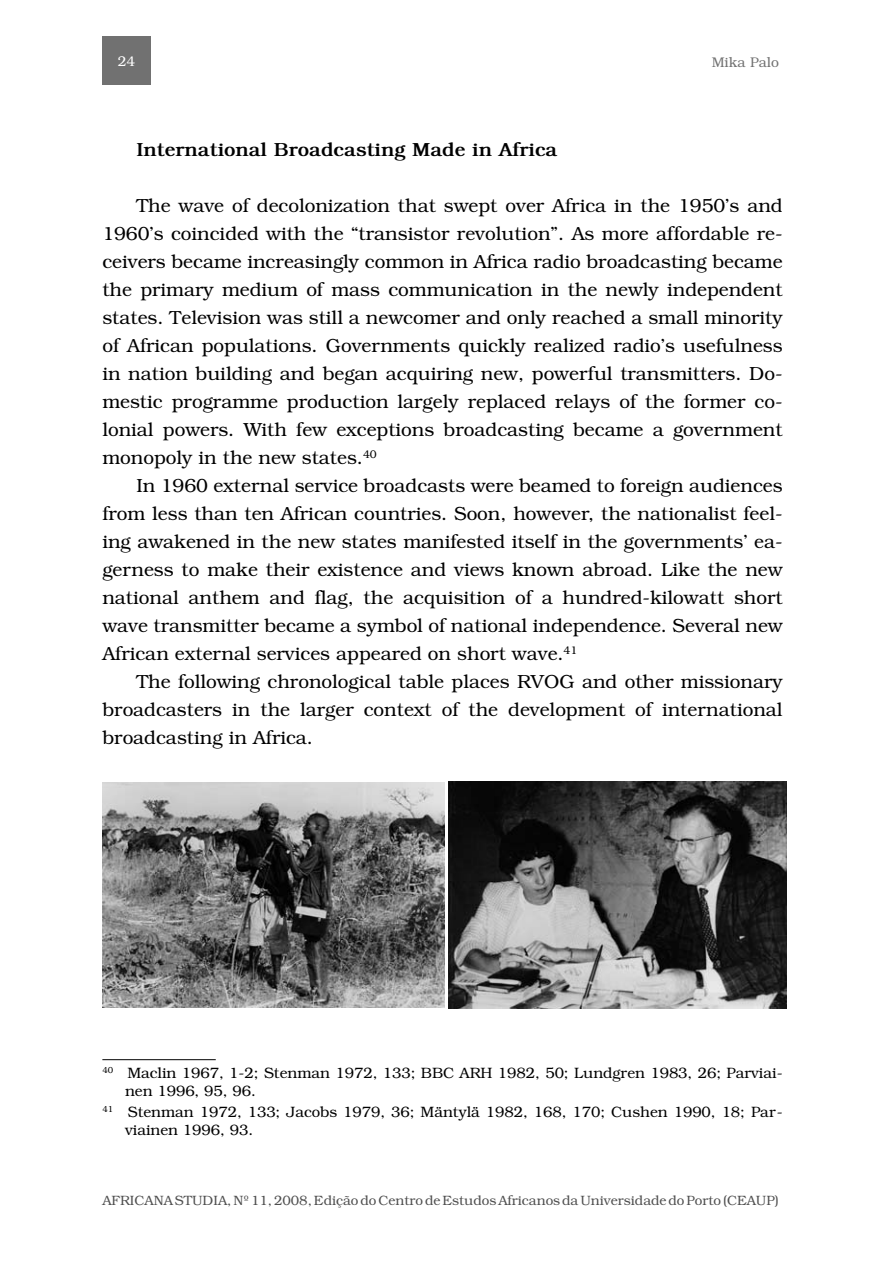
<style>
.page{position:relative;width:878px;height:1276px;background:#fff}
.page>*{position:absolute;margin:0;border:0;box-sizing:border-box;transform-origin:0 0}
.t1{font:19px/28px "Bookman";color:#000;text-align:justify}
.t2{font:700 19px "Bookman";color:#000}
.t3{font:15px/18px "Bookman";color:#000}
.t4{font:14px "Bookman";color:#717171}
.t5{font:14px "Bookman";color:#fff}
.t6{font:13.6px "Bookman";color:#4f4f4f}
</style>
<div class="page">
<div style="left:102px;top:36px;width:49px;height:48px;background:#717171"></div>
<img style="left:102px;top:782px;width:342px;height:226px">
<hr style="left:102px;top:1059px;width:114px;height:1px;background:#000">
<img style="left:449px;top:782px;width:338px;height:226px">
<p class="t5" style="left:118px;top:56px;width:19px">24</p>
<p class="t4" style="left:712px;top:57px;width:69px">Mika Palo</p>
<p class="t2" style="left:136px;top:143px;width:423px">International Broadcasting Made in Africa</p>
<p class="t1" style="left:102px;top:194px;width:682px;text-indent:34px">The wave of decolonization that swept over Africa in the 1950’s and 1960’s coincided with the “transistor revolution”. As more affordable re&shy;ceivers became increasingly common in Africa radio broadcasting became the primary medium of mass communication in the newly independent states. Television was still a newcomer and only reached a small minority of African populations. Governments quickly realized radio’s usefulness in nation building and began acquiring new, powerful transmitters. Do&shy;mestic programme production largely replaced relays of the former co&shy;lonial powers. With few exceptions broadcasting became a government monopoly in the new states.<sup>40</sup></p>
<p class="t1" style="left:102px;top:474px;width:682px;text-indent:34px">In 1960 external service broadcasts were beamed to foreign audiences from less than ten African countries. Soon, however, the nationalist feel&shy;ing awakened in the new states manifested itself in the governments’ ea&shy;gerness to make their existence and views known abroad. Like the new national anthem and flag, the acquisition of a hundred-kilowatt short wave transmitter became a symbol of national independence. Several new African external services appeared on short wave.<sup>41</sup></p>
<p class="t1" style="left:102px;top:670px;width:682px;text-indent:34px">The following chronological table places RVOG and other missionary broadcasters in the larger context of the development of international broadcasting in Africa.</p>
<p class="t3" style="left:125px;top:1065px;width:659px;text-indent:-23px"><sup>40</sup> Maclin 1967, 1-2; Stenman 1972, 133; BBC ARH 1982, 50; Lundgren 1983, 26; Parviai&shy;nen 1996, 95, 96.</p>
<p class="t3" style="left:125px;top:1104px;width:659px;text-indent:-23px"><sup>41</sup> Stenman 1972, 133; Jacobs 1979, 36; Mäntylä 1982, 168, 170; Cushen 1990, 18; Par&shy;viainen 1996, 93.</p>
<p class="t6" style="left:102px;top:1195px;width:678px">AFRICANA STUDIA, Nº 11, 2008, Edição do Centro de Estudos Africanos da Universidade do Porto (CEAUP)</p>
</div>
